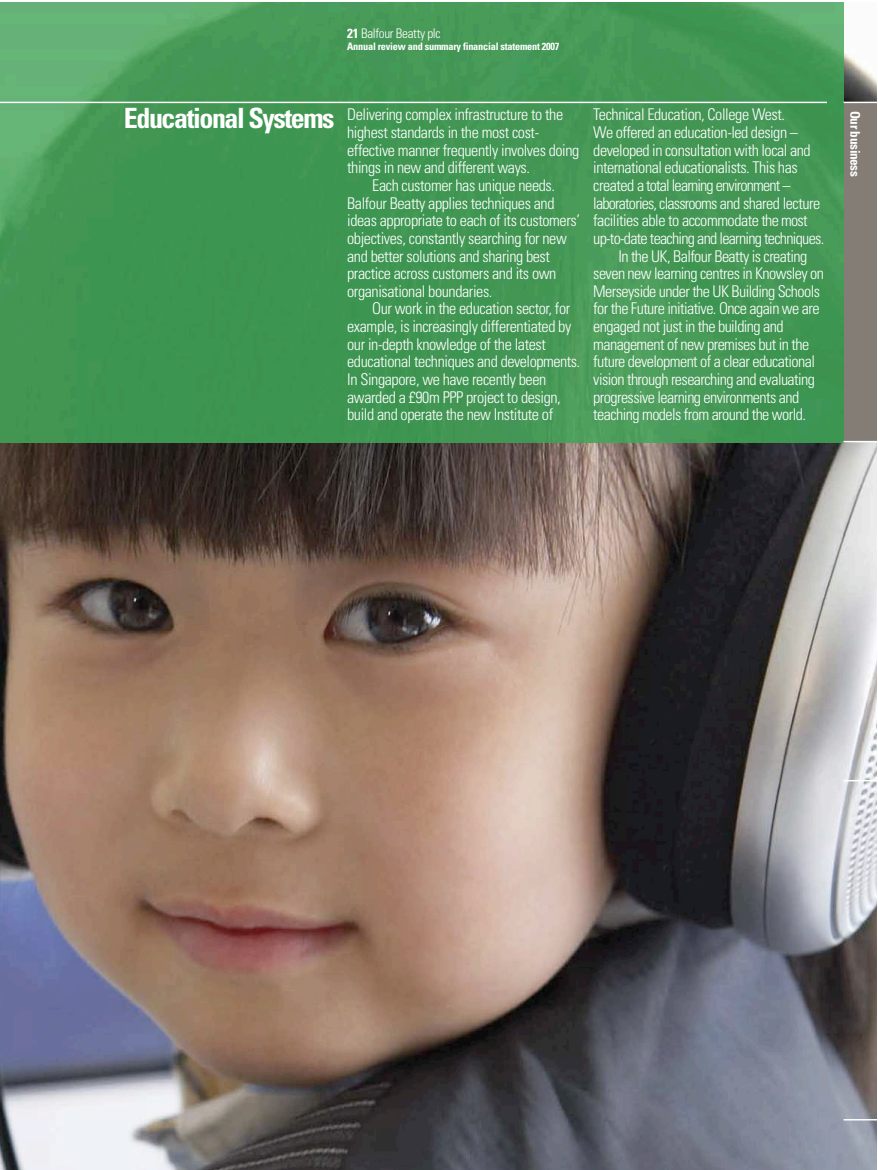
<style>
.page{position:relative;width:878px;height:1170px;background:#fff}
.page>*{position:absolute;margin:0;border:0;box-sizing:border-box;transform-origin:0 0}
.t1{font:700 condensed 27.9px "Univers";letter-spacing:-.05em;color:#fff}
.t2{font:300 condensed 16.2px "Univers";letter-spacing:-.03em;color:#fff}
.t3{font:300 condensed 16.2px "Univers";letter-spacing:-.05em;color:#fff}
.t4{font:300 condensed 13.2px "Univers";letter-spacing:-.025em;color:#fff}
.t5{font:700 condensed 13.2px "Univers";letter-spacing:-.025em;color:#fff}
.t6{font:700 condensed 10.35px "Univers";letter-spacing:-.02em;color:#fff}
.s1{font-weight:700}
</style>
<div class="page">
<img style="left:1px;top:2px;width:875px;height:1167px">
<img style="left:1px;top:2px;width:842px;height:440px">
<div style="left:843px;top:102px;width:33px;height:339px;background:#847d76"></div>
<hr style="left:843px;top:780px;width:33px;height:1px;background:#fff">
<hr style="left:843px;top:441px;width:33px;height:1px;background:#fff">
<hr style="left:1px;top:102px;width:825px;height:1px;background:#fff">
<hr style="left:843px;top:102px;width:33px;height:1px;background:#fff">
<hr style="left:843px;top:1118px;width:33px;height:2px;background:#fff">
<p class="t4" style="left:347px;top:29px;width:95px"><span class="s1">21</span> Balfour Beatty plc</p>
<p class="t6" style="left:347px;top:43px;width:214px">Annual review and summary financial statement 2007</p>
<h1 class="t1" style="left:124px;top:108px;width:212px">Educational Systems</h1>
<p class="t2" style="left:347px;top:108px;width:217px">Delivering complex infrastructure to the</p>
<p class="t2" style="left:347px;top:126px;width:193px">highest standards in the most cost-</p>
<p class="t2" style="left:347px;top:144px;width:234px">effective manner frequently involves doing</p>
<p class="t2" style="left:347px;top:161px;width:184px">things in new and different ways.</p>
<p class="t2" style="left:372px;top:179px;width:184px">Each customer has unique needs.</p>
<p class="t2" style="left:347px;top:197px;width:209px">Balfour Beatty applies techniques and</p>
<p class="t2" style="left:347px;top:214px;width:234px">ideas appropriate to each of its customers’</p>
<p class="t2" style="left:347px;top:232px;width:221px">objectives, constantly searching for new</p>
<p class="t2" style="left:347px;top:249px;width:204px">and better solutions and sharing best</p>
<p class="t2" style="left:347px;top:267px;width:210px">practice across customers and its own</p>
<p class="t2" style="left:347px;top:285px;width:147px">organisational boundaries.</p>
<p class="t2" style="left:372px;top:302px;width:199px">Our work in the education sector, for</p>
<p class="t2" style="left:347px;top:320px;width:225px">example, is increasingly differentiated by</p>
<p class="t2" style="left:347px;top:338px;width:200px">our in-depth knowledge of the latest</p>
<p class="t2" style="left:347px;top:355px;width:234px">educational techniques and developments.</p>
<p class="t2" style="left:347px;top:373px;width:200px">In Singapore, we have recently been</p>
<p class="t2" style="left:347px;top:391px;width:215px">awarded a £90m PPP project to design,</p>
<p class="t2" style="left:347px;top:408px;width:207px">build and operate the new Institute of</p>
<p class="t2" style="left:593px;top:108px;width:193px">Technical Education, College West.</p>
<p class="t2" style="left:593px;top:126px;width:206px">We offered an education-led design –</p>
<p class="t2" style="left:593px;top:144px;width:219px">developed in consultation with local and</p>
<p class="t2" style="left:593px;top:161px;width:206px">international educationalists. This has</p>
<p class="t3" style="left:593px;top:179px;width:199px">created a total learning environment –</p>
<p class="t3" style="left:593px;top:197px;width:228px">laboratories, classrooms and shared lecture</p>
<p class="t2" style="left:593px;top:214px;width:216px">facilities able to accommodate the most</p>
<p class="t2" style="left:593px;top:232px;width:232px">up-to-date teaching and learning techniques.</p>
<p class="t2" style="left:618px;top:249px;width:190px">In the UK, Balfour Beatty is creating</p>
<p class="t2" style="left:593px;top:267px;width:232px">seven new learning centres in Knowsley on</p>
<p class="t2" style="left:593px;top:285px;width:228px">Merseyside under the UK Building Schools</p>
<p class="t2" style="left:593px;top:302px;width:228px">for the Future initiative. Once again we are</p>
<p class="t2" style="left:593px;top:320px;width:192px">engaged not just in the building and</p>
<p class="t2" style="left:593px;top:338px;width:217px">management of new premises but in the</p>
<p class="t2" style="left:593px;top:355px;width:223px">future development of a clear educational</p>
<p class="t2" style="left:593px;top:373px;width:223px">vision through researching and evaluating</p>
<p class="t2" style="left:593px;top:391px;width:207px">progressive learning environments and</p>
<p class="t2" style="left:593px;top:408px;width:214px">teaching models from around the world.</p>
<p class="t5" style="left:859px;top:111px;width:68px;rotate:90deg">Our business</p>
</div>
